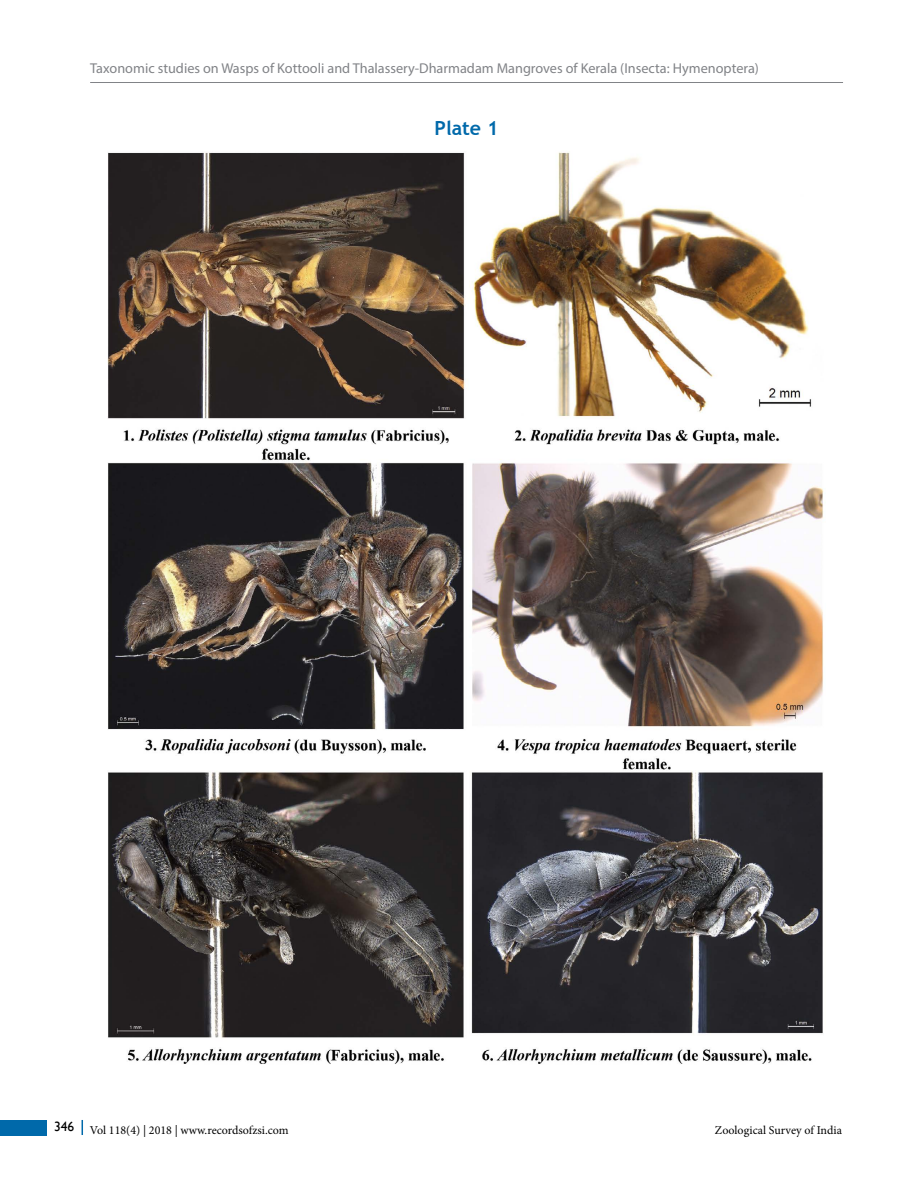
<style>
.page{position:relative;width:918px;height:1188px;background:#fff}
.page>*{position:absolute;margin:0;border:0;box-sizing:border-box;transform-origin:0 0}
.t1{font:700 19.5px "Trebuchet MS";color:#0069aa}
.t2{font:14.25px "Myriad Pro";color:#818387}
.t3{font:12px "Minion Pro";color:#000}
</style>
<div class="page">
<div style="left:0;top:1120px;width:47px;height:15px;background:#0069aa"></div>
<svg style="left:82px;top:1120px;width:1px;height:15px"></svg>
<hr style="left:90px;top:82px;width:753px;height:1px;background:#818387">
<img style="left:108px;top:152px;width:716px;height:912px">
<p class="t2" style="left:90px;top:59px;width:670px">Taxonomic studies on Wasps of Kottooli and Thalassery-Dharmadam Mangroves of Kerala (Insecta: Hymenoptera)</p>
<h1 class="t1" style="left:435px;top:116px;width:65px">Plate 1</h1>
<p class="t3" style="left:54px;top:1122px;width:236px"><sup>346</sup> Vol 118(4) | 2018 | www.recordsofzsi.com</p>
<p class="t3" style="left:715px;top:1122px;width:129px">Zoological Survey of India</p>
</div>
